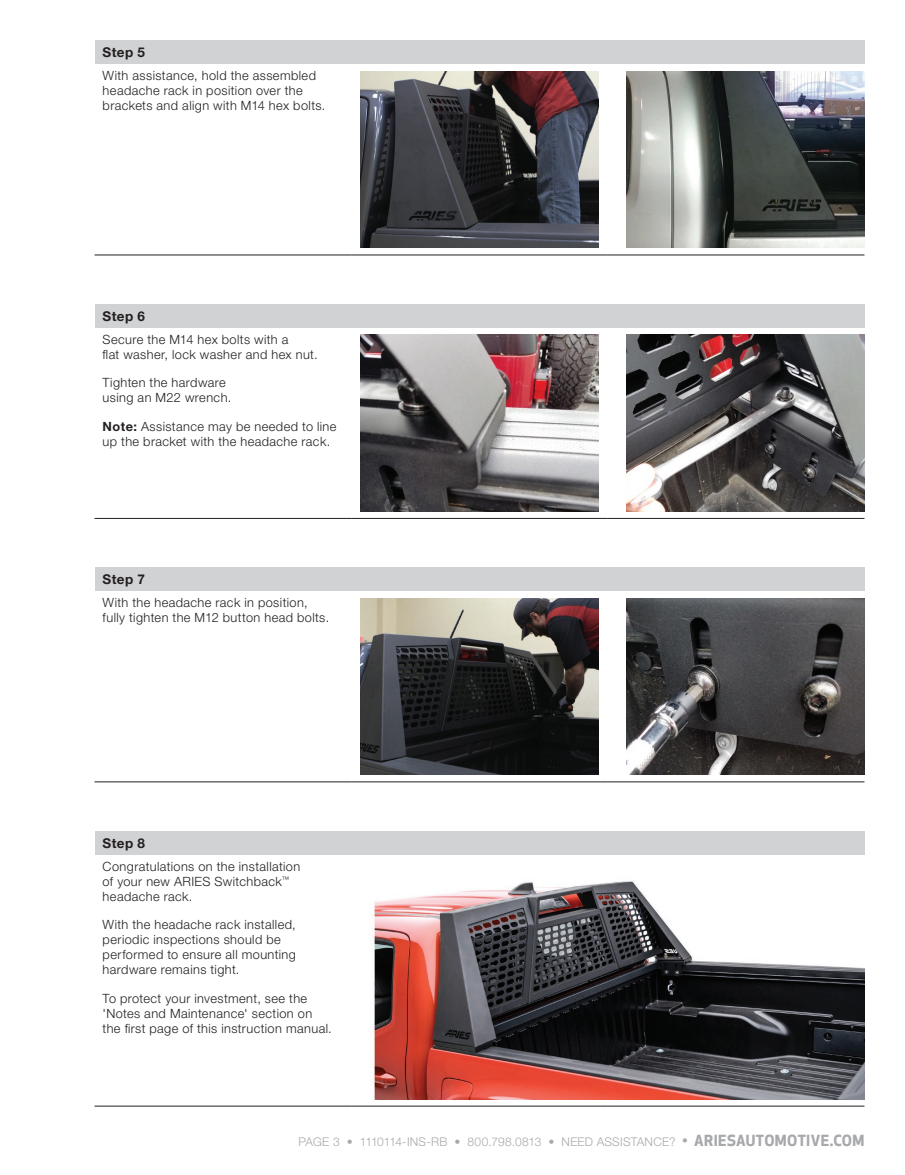
<style>
.page{position:relative;width:905px;height:1175px;background:#fff}
.page>*{position:absolute;margin:0;border:0;box-sizing:border-box;transform-origin:0 0}
.t1{font:700 13.5px "Helvetica Neue LT Std";letter-spacing:.03em;color:#231f20}
.t2{font:300 12.75px/15px "Helvetica Neue LT Std";letter-spacing:.03em;color:#231f20}
.t3{font:300 12px "Helvetica Neue LT Std";letter-spacing:.015em;color:#a8a9ad}
.s1{font-weight:700}
.s2{font-family:"Apex New";font-weight:500;font-size:15px}
.s3{font-family:"Apex New";font-weight:700;font-size:15px}
</style>
<div class="page">
<div style="left:94px;top:40px;width:770px;height:24px;background:#d1d2d4"></div>
<hr style="left:94px;top:254px;width:257px;height:1px;background:#231f20">
<hr style="left:351px;top:254px;width:257px;height:1px;background:#231f20">
<hr style="left:608px;top:254px;width:256px;height:1px;background:#231f20">
<img style="left:360px;top:71px;width:239px;height:177px">
<img style="left:626px;top:71px;width:238px;height:177px">
<div style="left:94px;top:304px;width:770px;height:24px;background:#d1d2d4"></div>
<hr style="left:94px;top:518px;width:257px;height:1px;background:#231f20">
<hr style="left:351px;top:518px;width:257px;height:1px;background:#231f20">
<hr style="left:608px;top:518px;width:256px;height:1px;background:#231f20">
<img style="left:360px;top:335px;width:239px;height:176px">
<img style="left:626px;top:335px;width:238px;height:176px">
<div style="left:94px;top:567px;width:770px;height:24px;background:#d1d2d4"></div>
<hr style="left:94px;top:781px;width:257px;height:1px;background:#231f20">
<hr style="left:351px;top:781px;width:257px;height:1px;background:#231f20">
<hr style="left:608px;top:781px;width:256px;height:1px;background:#231f20">
<img style="left:360px;top:598px;width:239px;height:177px">
<img style="left:626px;top:598px;width:238px;height:177px">
<div style="left:94px;top:831px;width:770px;height:23px;background:#d1d2d4"></div>
<hr style="left:94px;top:1105px;width:257px;height:1px;background:#231f20">
<hr style="left:351px;top:1105px;width:257px;height:1px;background:#231f20">
<hr style="left:608px;top:1105px;width:256px;height:1px;background:#231f20">
<img style="left:372px;top:881px;width:492px;height:218px">
<p class="t1" style="left:103px;top:44px;width:44px">Step 5</p>
<p class="t2" style="left:103px;top:68px;width:224px">With assistance, hold the assembled headache rack in position over the brackets and align with M14 hex bolts.</p>
<p class="t1" style="left:103px;top:307px;width:44px">Step 6</p>
<p class="t2" style="left:103px;top:331px;width:216px">Secure the M14 hex bolts with a<br>flat washer, lock washer and hex nut.</p>
<p class="t2" style="left:103px;top:375px;width:130px">Tighten the hardware using an M22 wrench.</p>
<p class="t2" style="left:103px;top:418px;width:235px"><span class="s1">Note:</span> Assistance may be needed to line up the bracket with the headache rack.</p>
<p class="t1" style="left:103px;top:571px;width:44px">Step 7</p>
<p class="t2" style="left:103px;top:595px;width:228px">With the headache rack in position, fully tighten the M12 button head bolts.</p>
<p class="t1" style="left:103px;top:834px;width:44px">Step 8</p>
<p class="t2" style="left:103px;top:858px;width:199px">Congratulations on the installation of your new ARIES Switchback<sup>™ </sup>headache rack.</p>
<p class="t2" style="left:103px;top:917px;width:195px">With the headache rack installed, periodic inspections should be performed to ensure all mounting hardware remains tight.</p>
<p class="t2" style="left:103px;top:990px;width:231px">To protect your investment, see the 'Notes and Maintenance' section on the first page of this instruction manual.</p>
<p class="t3" style="left:298px;top:1134px;width:567px">PAGE 3 • 1110114-INS-RB • 800.798.0813 • NEED ASSISTANCE? <span class="s2">•</span> <span class="s3">ARIESAUTOMOTIVE.COM</span></p>
</div>
